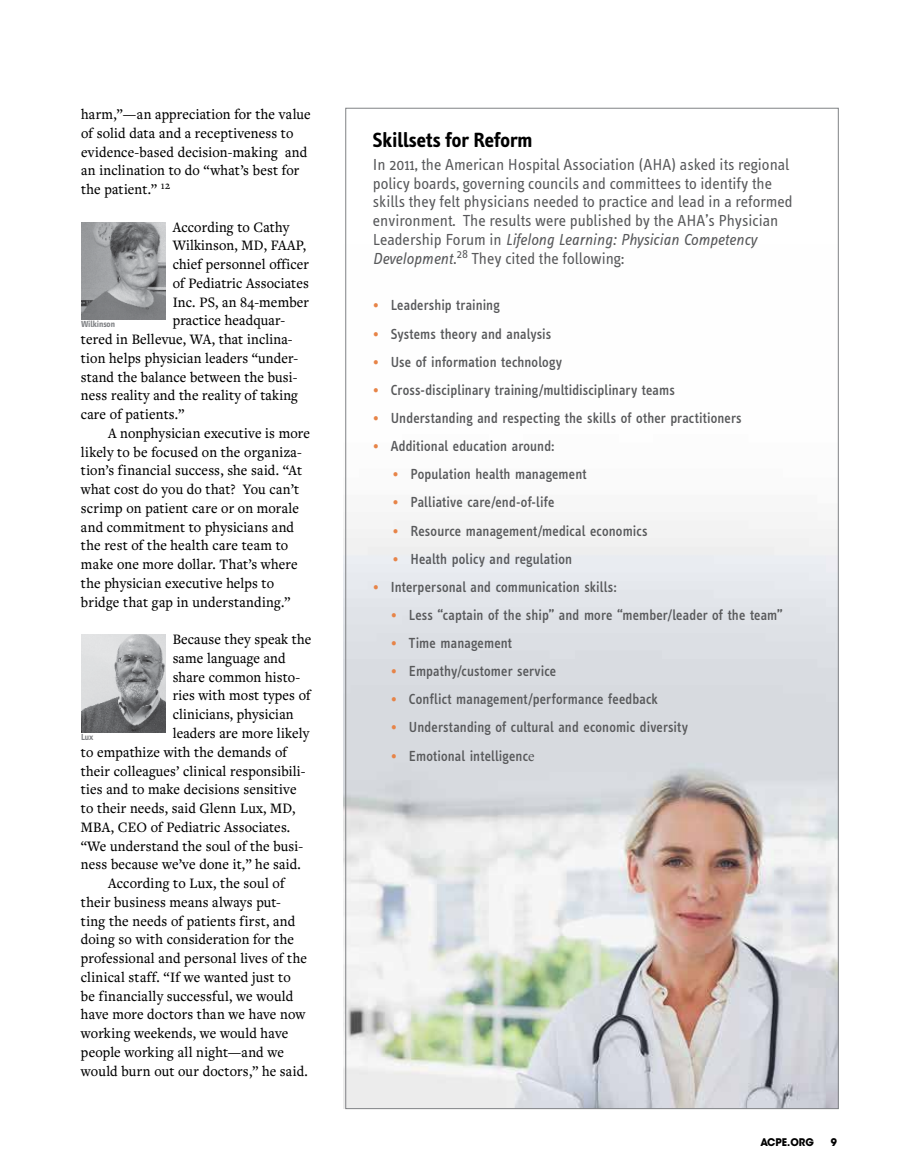
<style>
.page{position:relative;width:918px;height:1175px;background:#fff}
.page>*{position:absolute;margin:0;border:0;box-sizing:border-box;transform-origin:0 0}
.t1{font:700 21px "Info Text";color:#000}
.t2{font:16.5px/18.8px "Info Text";color:#58595b}
.t3{font:500 15px/18.8px "Freight Text";letter-spacing:.01em;color:#000;scale:.95 1}
.t4{font:500 15px "Info Text";letter-spacing:.01em;color:#58595b;scale:.95 1}
.t5{font:700 10.5px "ITC Avant Garde Std";color:#000;scale:.95 1}
.t6{font:700 9px "Info Text";letter-spacing:-.01em;color:#808285}
.s1{font-style:italic}
.s2{font-weight:700;color:#e78448}
.s3{font-family:"Freight Text"}
</style>
<div class="page">
<img style="left:344px;top:244px;width:492px;height:864px">
<img style="left:81px;top:222px;width:85px;height:97px">
<img style="left:81px;top:634px;width:85px;height:98px">
<p class="t3" style="left:81px;top:105px;width:243px">harm,”—an appreciation for the value of solid data and a receptiveness to evidence-based decision-making and an inclination to do “what’s best for the patient.” <sup>12</sup></p>
<p class="t3" style="left:173px;top:218px;width:124px">According to Cathy</p>
<p class="t3" style="left:173px;top:236px;width:142px">Wilkinson, MD, FAAP,</p>
<p class="t3" style="left:173px;top:255px;width:145px">chief personnel officer</p>
<p class="t3" style="left:173px;top:274px;width:145px">of Pediatric Associates</p>
<p class="t3" style="left:173px;top:293px;width:145px">Inc. PS, an 84-member</p>
<p class="t3" style="left:173px;top:311px;width:120px">practice headquar-</p>
<p class="t3" style="left:81px;top:330px;width:224px">tered in Bellevue, WA, that inclina-</p>
<p class="t3" style="left:81px;top:349px;width:230px">tion helps physician leaders “under-</p>
<p class="t3" style="left:81px;top:368px;width:229px">stand the balance between the busi-</p>
<p class="t3" style="left:81px;top:386px;width:230px">ness reality and the reality of taking</p>
<p class="t3" style="left:81px;top:405px;width:110px">care of patients.”</p>
<p class="t3" style="left:108px;top:424px;width:214px">A nonphysician executive is more</p>
<p class="t3" style="left:81px;top:443px;width:234px">likely to be focused on the organiza-</p>
<p class="t3" style="left:81px;top:461px;width:235px">tion’s financial success, she said. “At</p>
<p class="t3" style="left:81px;top:480px;width:231px">what cost do you do that? You can’t</p>
<p class="t3" style="left:81px;top:499px;width:231px">scrimp on patient care or on morale</p>
<p class="t3" style="left:81px;top:518px;width:226px">and commitment to physicians and</p>
<p class="t3" style="left:81px;top:536px;width:220px">the rest of the health care team to</p>
<p class="t3" style="left:81px;top:555px;width:230px">make one more dollar. That’s where</p>
<p class="t3" style="left:81px;top:574px;width:205px">the physician executive helps to</p>
<p class="t3" style="left:81px;top:593px;width:222px">bridge that gap in understanding.”</p>
<p class="t3" style="left:173px;top:630px;width:147px">Because they speak the</p>
<p class="t3" style="left:173px;top:649px;width:120px">same language and</p>
<p class="t3" style="left:173px;top:668px;width:136px">share common histo-</p>
<p class="t3" style="left:173px;top:686px;width:147px">ries with most types of</p>
<p class="t3" style="left:173px;top:705px;width:129px">clinicians, physician</p>
<p class="t3" style="left:173px;top:724px;width:145px">leaders are more likely</p>
<p class="t3" style="left:81px;top:743px;width:219px">to empathize with the demands of</p>
<p class="t3" style="left:81px;top:761px;width:238px">their colleagues’ clinical responsibili-</p>
<p class="t3" style="left:81px;top:780px;width:228px">ties and to make decisions sensitive</p>
<p class="t3" style="left:81px;top:799px;width:227px">to their needs, said Glenn Lux, MD,</p>
<p class="t3" style="left:81px;top:818px;width:222px">MBA, CEO of Pediatric Associates.</p>
<p class="t3" style="left:81px;top:836px;width:235px">“We understand the soul of the busi-</p>
<p class="t3" style="left:81px;top:855px;width:233px">ness because we’ve done it,” he said.</p>
<p class="t3" style="left:108px;top:874px;width:187px">According to Lux, the soul of</p>
<p class="t3" style="left:81px;top:893px;width:212px">their business means always put-</p>
<p class="t3" style="left:81px;top:911px;width:227px">ting the needs of patients first, and</p>
<p class="t3" style="left:81px;top:930px;width:226px">doing so with consideration for the</p>
<p class="t3" style="left:81px;top:949px;width:239px">professional and personal lives of the</p>
<p class="t3" style="left:81px;top:968px;width:222px">clinical staff. “If we wanted just to</p>
<p class="t3" style="left:81px;top:986px;width:225px">be financially successful, we would</p>
<p class="t3" style="left:81px;top:1005px;width:238px">have more doctors than we have now</p>
<p class="t3" style="left:81px;top:1024px;width:220px">working weekends, we would have</p>
<p class="t3" style="left:81px;top:1043px;width:215px">people working all night—and we</p>
<p class="t3" style="left:81px;top:1061px;width:240px">would burn out our doctors,” he said.</p>
<p class="t6" style="left:81px;top:319px;width:36px">Wilkinson</p>
<p class="t6" style="left:81px;top:731px;width:14px">Lux</p>
<h1 class="t1" style="left:373px;top:128px;width:161px">Skillsets for Reform</h1>
<p class="t2" style="left:373px;top:155px;width:421px">In 2011, the American Hospital Association (AHA) asked its regional policy boards, governing councils and committees to identify the skills they felt physicians needed to practice and lead in a reformed environment. The results were published by the AHA’s Physician Leadership Forum in <span class="s1">Lifelong Learning: Physician Competency Development.</span><sup>28</sup> They cited the following:</p>
<p class="t4" style="left:373px;top:297px;width:135px"><span class="s2">•</span> Leadership training</p>
<p class="t4" style="left:373px;top:325px;width:189px"><span class="s2">•</span> Systems theory and analysis</p>
<p class="t4" style="left:373px;top:353px;width:201px"><span class="s2">•</span> Use of information technology</p>
<p class="t4" style="left:373px;top:381px;width:319px"><span class="s2">•</span> Cross-disciplinary training/multidisciplinary teams</p>
<p class="t4" style="left:373px;top:409px;width:390px"><span class="s2">•</span> Understanding and respecting the skills of other practitioners</p>
<p class="t4" style="left:373px;top:438px;width:192px"><span class="s2">•</span> Additional education around:</p>
<p class="t4" style="left:392px;top:466px;width:206px"><span class="s2">•</span> Population health management</p>
<p class="t4" style="left:392px;top:494px;width:172px"><span class="s2">•</span> Palliative care/end-of-life</p>
<p class="t4" style="left:392px;top:522px;width:270px"><span class="s2">•</span> Resource management/medical economics</p>
<p class="t4" style="left:392px;top:550px;width:191px"><span class="s2">•</span> Health policy and regulation</p>
<p class="t4" style="left:373px;top:578px;width:258px"><span class="s2">•</span> Interpersonal and communication skills:</p>
<p class="t4" style="left:391px;top:606px;width:414px"><span class="s2">•</span> Less “captain of the ship” and more “member/leader of the team”</p>
<p class="t4" style="left:391px;top:634px;width:129px"><span class="s2">•</span> Time management</p>
<p class="t4" style="left:391px;top:663px;width:176px"><span class="s2">•</span> Empathy/customer service</p>
<p class="t4" style="left:391px;top:691px;width:283px"><span class="s2">•</span> Conflict management/performance feedback</p>
<p class="t4" style="left:391px;top:719px;width:314px"><span class="s2">•</span> Understanding of cultural and economic diversity</p>
<p class="t4" style="left:391px;top:747px;width:153px"><span class="s2">•</span> Emotional intelligenc<span class="s3">e</span></p>
<p class="t5" style="left:760px;top:1135px;width:58px">ACPE.ORG</p>
<p class="t5" style="left:831px;top:1135px;width:8px">9</p>
</div>
